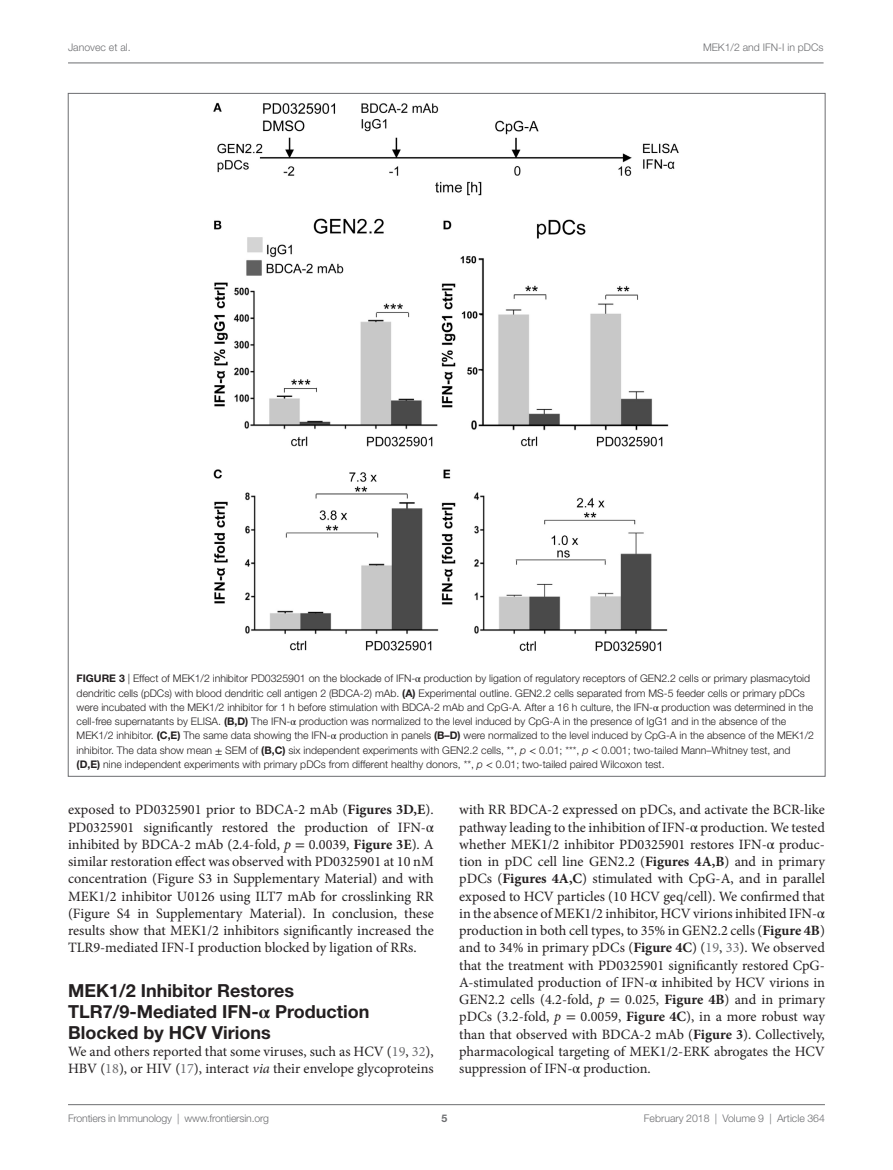
<style>
.page{position:relative;width:893px;height:1170px;background:#fff}
.page>*{position:absolute;margin:0;border:0;box-sizing:border-box;transform-origin:0 0}
.t1{font:700 18px/21px "Helvetica Neue LT Std";color:#231f20}
.t2{font:14.25px/17.2px "Minion Pro";color:#231f20;text-align:justify}
.t3{font:300 10.5px/14.2px "Helvetica Neue LT Std";color:#231f20}
.t4{font:300 10.5px "Helvetica Neue LT Std";color:#6c6d70}
.t5{font:700 10.5px "Helvetica Neue LT Std";color:#6c6d70}
.s1{font-weight:700}
.s2{font-family:"STIX General";font-weight:400}
.s3{font-style:italic}
.s4{font-family:"STIX General"}
.s5{color:#6c6d70}
</style>
<div class="page">
<img style="left:213px;top:102px;width:466px;height:550px">
<hr style="left:68px;top:1104px;width:757px;height:1px;background:#6c6d70">
<hr style="left:68px;top:63px;width:756px;height:1px;background:#6c6d70">
<p class="t4" style="left:68px;top:41px;width:64px">Janovec et al.</p>
<p class="t4" style="left:703px;top:41px;width:122px">MEK1/2 and IFN-I in pDCs</p>
<p class="t3" style="left:77px;top:671px;width:739px"><span class="s1">FIG URE 3</span> | Effect of MEK1/2 inhibitor PD0325901 on the blockade of IFN-<span class="s2">α</span> production by ligation of regulatory receptors of GEN2.2 cells or primary plasmacytoid dendritic cells (pDCs) with blood dendritic cell antigen 2 (BDCA-2) mAb. <span class="s1">(A)</span> Experimental outline. GEN2.2 cells separated from MS-5 feeder cells or primary pDCs were incubated with the MEK1/2 inhibitor for 1 h before stimulation with BDCA-2 mAb and CpG-A. After a 16 h culture, the IFN-<span class="s2">α</span> production was determined in the cell-free supernatants by ELISA. <span class="s1">(B,D)</span> The IFN-<span class="s2">α</span> production was normalized to the level induced by CpG-A in the presence of IgG1 and in the absence of the MEK1/2 inhibitor. <span class="s1">(C,E)</span> The same data showing the IFN-<span class="s2">α</span> production in panels <span class="s1">(B–D)</span> were normalized to the level induced by CpG-A in the absence of the MEK1/2 inhibitor. The data show mean <span class="s2">±</span> SEM of <span class="s1">(B,C)</span> six independent experiments with GEN2.2 cells, **, <span class="s3">p</span> <span class="s2">&lt;</span> 0.01; ***, <span class="s3">p</span> <span class="s2">&lt;</span> 0.001; two-tailed Mann–Whitney test, and <span class="s1">(D,E)</span> nine independent experiments with primary pDCs from different healthy donors, **, <span class="s3">p</span> <span class="s2">&lt;</span> 0.01; two-tailed paired Wilcoxon test.</p>
<p class="t2" style="left:68px;top:801px;width:367px">exposed to PD0325901 prior to BDCA-2 mAb (<span class="s1">Figures 3D,E</span>).<br>PD0325901 significantly restored the production of IFN-<span class="s4">α </span>inhibited by BDCA-2 mAb (2.4-fold, <span class="s3">p</span> <span class="s4">=</span> 0.0039, <span class="s1">Figure 3E</span>). A similar restoration effect was observed with PD0325901 at 10 nM concentration (Figure S3 in Supplementary Material) and with MEK1/2 inhibitor U0126 using ILT7 mAb for crosslinking RR (Figure S4 in Supplementary Material). In conclusion, these results show that MEK1/2 inhibitors significantly increased the TLR9-mediated IFN-I production blocked by ligation of RRs.</p>
<p class="t1" style="left:68px;top:979px;width:303px">MEK1/2 Inhibitor Restores<br>TLR7/9-Mediated IFN-<span class="s4">α</span> Production<br>Blocked by HCV Virions</p>
<p class="t2" style="left:68px;top:1042px;width:367px">We and others reported that some viruses, such as HCV (<span class="s5">19</span>, <span class="s5">32</span>),<br>HBV (<span class="s5">18</span>), or HIV (<span class="s5">17</span>), interact <span class="s3">via</span> their envelope glycoproteins</p>
<p class="t2" style="left:459px;top:801px;width:367px">with RR BDCA-2 expressed on pDCs, and activate the BCR-like pathway leading to the inhibition of IFN-<span class="s4">α</span> production. We tested whether MEK1/2 inhibitor PD0325901 restores IFN-<span class="s4">α</span> produc&shy;tion in pDC cell line GEN2.2 (<span class="s1">Figures 4A,B</span>) and in primary pDCs (<span class="s1">Figures 4A,C</span>) stimulated with CpG-A, and in parallel exposed to HCV particles (10 HCV geq/cell). We confirmed that in the absence of MEK1/2 inhibitor, HCV virions inhibited IFN-<span class="s4">α </span>production in both cell types, to 35% in GEN2.2 cells (<span class="s1">Figure 4B</span>) and to 34% in primary pDCs (<span class="s1">Figure 4C</span>) (<span class="s5">19</span>, <span class="s5">33</span>). We observed that the treatment with PD0325901 significantly restored CpG-A-stimulated production of IFN-<span class="s4">α</span> inhibited by HCV virions in GEN2.2 cells (4.2-fold, <span class="s3">p</span> <span class="s4">=</span> 0.025, <span class="s1">Figure 4B</span>) and in primary pDCs (3.2-fold, <span class="s3">p</span> <span class="s4">=</span> 0.0059, <span class="s1">Figure 4C</span>), in a more robust way than that observed with BDCA-2 mAb (<span class="s1">Figure 3</span>). Collectively, pharmacological targeting of MEK1/2-ERK abrogates the HCV suppression of IFN-<span class="s4">α</span> production.</p>
<p class="t4" style="left:68px;top:1111px;width:203px">Frontiers in Immunology | www.frontiersin.org</p>
<p class="t4" style="left:644px;top:1111px;width:182px">February 2018 | Volume 9 | Article 364</p>
<p class="t5" style="left:441px;top:1111px;width:7px">5</p>
</div>
